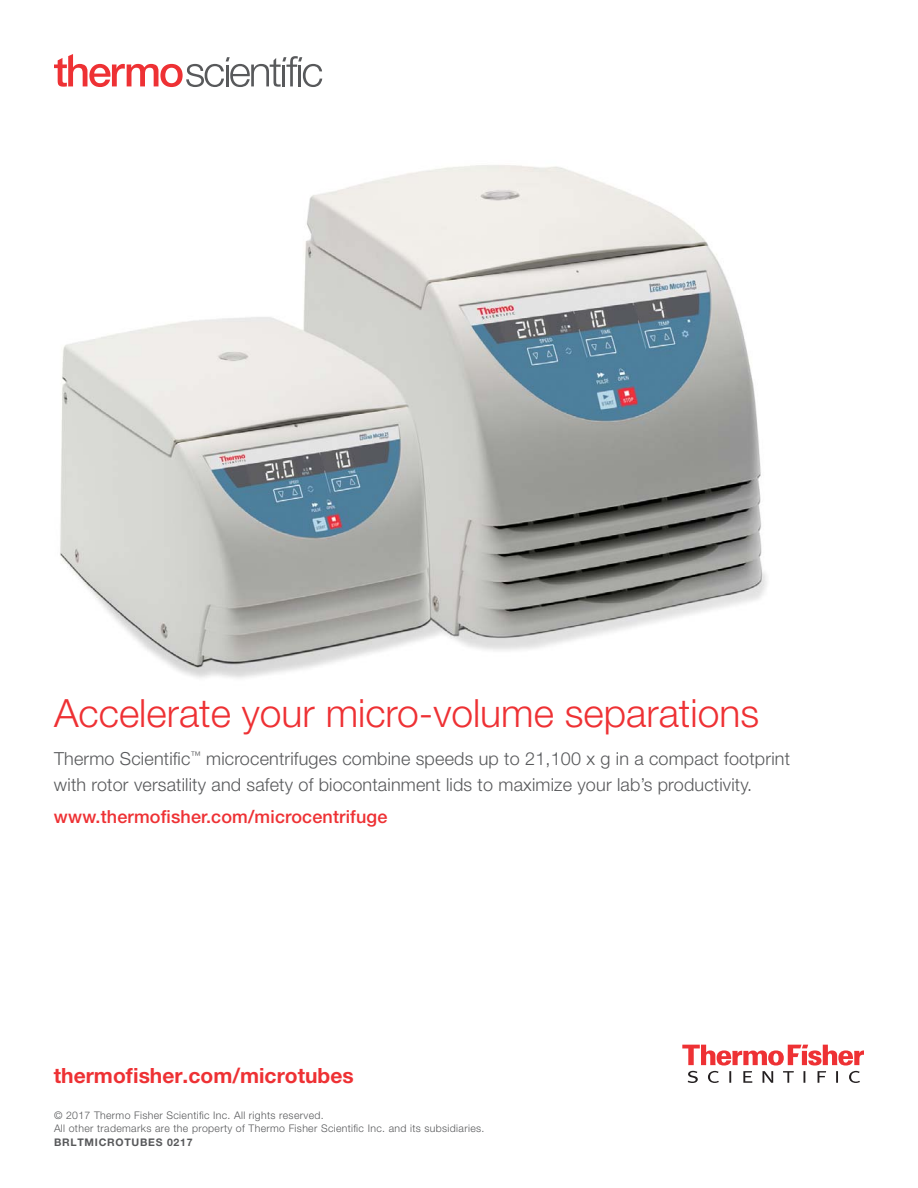
<style>
.page{position:relative;width:918px;height:1188px;background:#fff}
.page>*{position:absolute;margin:0;border:0;box-sizing:border-box;transform-origin:0 0}
.t1{font:300 39px "Helvetica Neue LT Std";color:#ee3134}
.t2{font:700 21px "Helvetica Neue LT Std";color:#ee3134}
.t3{font:300 18px/25.5px "Helvetica Neue LT Std";letter-spacing:.01em;color:#58595b}
.t4{font:500 18px "Helvetica Neue LT Std";letter-spacing:.01em;color:#ee3134}
.t5{font:300 10.5px/12.6px "Helvetica Neue LT Std";letter-spacing:.035em;color:#58595b}
.t6{font:700 10.5px "Helvetica Neue LT Std";letter-spacing:.07em;color:#58595b}
</style>
<div class="page">
<img style="left:60px;top:165px;width:707px;height:513px">
<svg style="left:682px;top:1045px;width:182px;height:38px"></svg>
<svg style="left:54px;top:54px;width:268px;height:33px"></svg>
<h1 class="t1" style="left:54px;top:700px;width:707px">Accelerate your micro-volume separations</h1>
<p class="t3" style="left:54px;top:748px;width:738px">Thermo Scientific<sup>™</sup> microcentrifuges combine speeds up to 21,100 x g in a compact footprint with rotor versatility and safety of biocontainment lids to maximize your lab’s productivity.</p>
<p class="t4" style="left:54px;top:810px;width:335px">www.thermofisher.com/microcentrifuge</p>
<p class="t2" style="left:54px;top:1063px;width:301px">thermofisher.com/microtubes</p>
<p class="t5" style="left:54px;top:1110px;width:432px">© 2017 Thermo Fisher Scientific Inc. All rights reserved.<br>All other trademarks are the property of Thermo Fisher Scientific Inc. and its subsidiaries.</p>
<p class="t6" style="left:54px;top:1136px;width:140px">BRLTMICROTUBES 0217</p>
</div>
